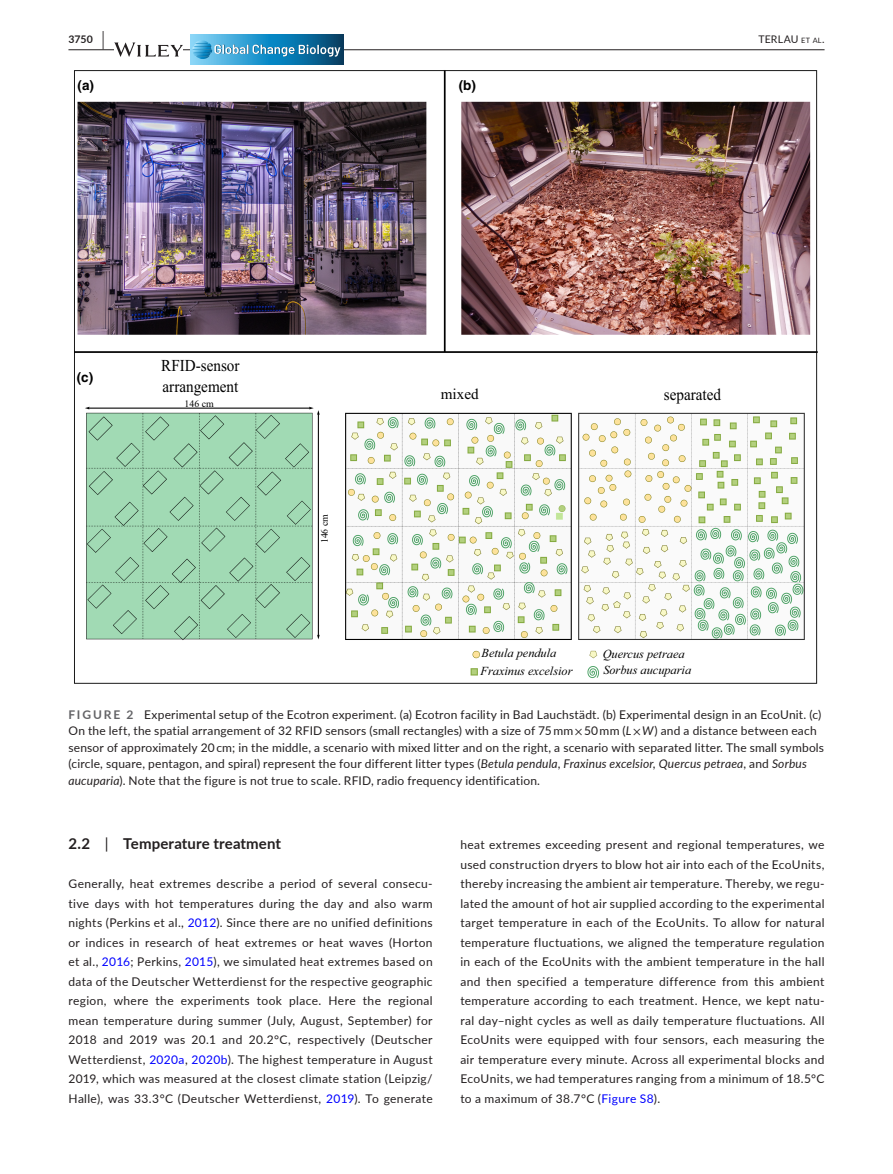
<style>
.page{position:relative;width:893px;height:1174px;background:#fff}
.page>*{position:absolute;margin:0;border:0;box-sizing:border-box;transform-origin:0 0}
.t1{font:16.65px/20.9px "Times New Roman";color:#000;scale:.91 1}
.t2{font:15.15px "Times New Roman";color:#000}
.t3{font:700 15px "Lato";letter-spacing:.01em;color:#231f20}
.t4{font:700 13.5px "Helvetica LT Std";color:#000}
.t5{font:italic 12.3px/17.9px "Times New Roman";color:#000}
.t6{font:12px/19.5px "Lato";letter-spacing:.015em;color:#231f20;text-align:justify}
.t7{font:10.5px "Lato";letter-spacing:.02em;color:#231f20}
.t8{font:700 10.5px "Lato";color:#231f20}
.t9{font:9.9px "Times New Roman";color:#000}
.s1{font-size:19.5px}
.s2{font-size:7.35px}
.s3{font-weight:700;color:#636366}
.s4{font-family:"STIX"}
.s5{font-style:italic}
.s6{font-weight:400}
.s7{color:#00f}
</style>
<div class="page">
<hr style="left:68px;top:49px;width:756px;height:1px;background:#231f20">
<svg style="left:114px;top:42px;width:69px;height:15px"></svg>
<svg style="left:191px;top:64px;width:153px;height:1px"></svg>
<svg style="left:191px;top:35px;width:153px;height:29px;background:#298aba"></svg>
<svg style="left:192px;top:40px;width:149px;height:19px;background:#4799c2"></svg>
<img style="left:74px;top:70px;width:744px;height:614px">
<p class="t8" style="left:68px;top:31px;width:37px">3750 <span class="s1">|</span></p>
<p class="t7" style="left:758px;top:31px;width:68px">TERLAU <span class="s2">et al</span>.</p>
<p class="t4" style="left:78px;top:77px;width:18px">(a)</p>
<p class="t4" style="left:459px;top:77px;width:19px">(b)</p>
<p class="t4" style="left:77px;top:369px;width:18px">(c)</p>
<h1 class="t1" style="left:161px;top:357px;width:88px">RFID-sensor arrangement</h1>
<p class="t9" style="left:185px;top:400px;width:31px">146 cm</p>
<p class="t9" style="left:321px;top:543px;width:31px;rotate:-90deg">146 cm</p>
<p class="t2" style="left:441px;top:389px;width:39px">mixed</p>
<h1 class="t1" style="left:664px;top:386px;width:64px">separated</h1>
<p class="t5" style="left:481px;top:644px;width:93px">Betula pendula<br>Fraxinus excelsior</p>
<p class="t5" style="left:603px;top:644px;width:83px">Quercus petraea</p>
<p class="t5" style="left:603px;top:661px;width:89px">Sorbus aucuparia</p>
<p class="t6" style="left:68px;top:706px;width:757px;line-height:16.5px;text-align:left"><span class="s3">FIGURE 2</span> Experimental setup of the Ecotron experiment. (a) Ecotron facility in Bad Lauchstädt. (b) Experimental design in an EcoUnit. (c)<br>On the left, the spatial arrangement of 32 RFID sensors (small rectangles) with a size of 75 mm <span class="s4">×</span> 50 mm (<span class="s5">L</span><span class="s4">×</span><span class="s5">W</span>) and a distance between each sensor of approximately 20 cm; in the middle, a scenario with mixed litter and on the right, a scenario with separated litter. The small symbols (circle, square, pentagon, and spiral) represent the four different litter types (<span class="s5">Betula pendula</span>, <span class="s5">Fraxinus excelsior</span>, <span class="s5">Quercus petraea</span>, and <span class="s5">Sorbus aucuparia</span>). Note that the figure is not true to scale. RFID, radio frequency identification.</p>
<p class="t3" style="left:68px;top:833px;width:214px">2.2 <span class="s6">|</span> Temperature treatment</p>
<p class="t6" style="left:68px;top:873px;width:366px">Generally, heat extremes describe a period of several consecu&shy;tive days with hot temperatures during the day and also warm nights (Perkins et al., <span class="s7">2012</span>). Since there are no unified definitions or indices in research of heat extremes or heat waves (Horton et al., <span class="s7">2016</span>; Perkins, <span class="s7">2015</span>), we simulated heat extremes based on data of the Deutscher Wetterdienst for the respective geographic region, where the experiments took place. Here the regional mean temperature during summer (July, August, September) for 2018 and 2019 was 20.1 and 20.2°C, respectively (Deutscher Wetterdienst, <span class="s7">2020a</span>, <span class="s7">2020b</span>). The highest temperature in August 2019, which was measured at the closest climate station (Leipzig/ Halle), was 33.3°C (Deutscher Wetterdienst, <span class="s7">2019</span>). To generate</p>
<p class="t6" style="left:460px;top:834px;width:366px">heat extremes exceeding present and regional temperatures, we used construction dryers to blow hot air into each of the EcoUnits, thereby increasing the ambient air temperature. Thereby, we regu&shy;lated the amount of hot air supplied according to the experimental target temperature in each of the EcoUnits. To allow for natural temperature fluctuations, we aligned the temperature regulation in each of the EcoUnits with the ambient temperature in the hall and then specified a temperature difference from this ambient temperature according to each treatment. Hence, we kept natu&shy;ral day–night cycles as well as daily temperature fluctuations. All EcoUnits were equipped with four sensors, each measuring the air temperature every minute. Across all experimental blocks and EcoUnits, we had temperatures ranging from a minimum of 18.5°C to a maximum of 38.7°C (<span class="s7">Figure S8</span>).</p>
</div>
